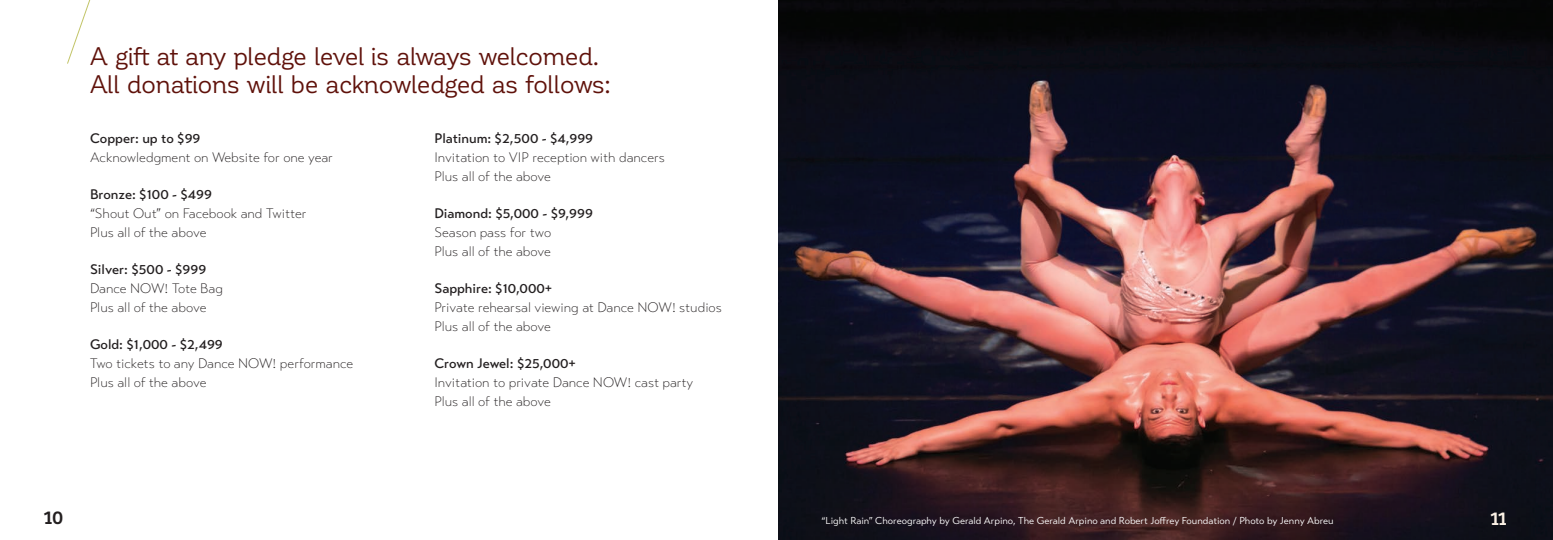
<style>
.page{position:relative;width:1553px;height:540px;background:#fff}
.page>*{position:absolute;margin:0;border:0;box-sizing:border-box;transform-origin:0 0}
.t1{font:25px "Corporative";letter-spacing:-.025em;color:#5f110a}
.t2{font:700 17.5px "Corporative";color:#fbf1e5}
.t3{font:700 17.5px "Corporative";color:#231f20}
.t4{font:300 13.75px "Transat Text";color:#231f20}
.t5{font:500 13.75px "Transat Text";color:#231f20}
.t6{font:10px "Transat Text Standard";color:#fff}
</style>
<div class="page">
<img style="left:778px;top:0;width:774px;height:540px">
<svg style="left:67px;top:0;width:24px;height:64px"></svg>
<p class="t1" style="left:90px;top:43px;width:510px">A gift at any pledge level is always welcomed.</p>
<p class="t1" style="left:90px;top:71px;width:522px">All donations will be acknowledged as follows:</p>
<p class="t5" style="left:90px;top:130px;width:112px">Copper: up to $99</p>
<p class="t4" style="left:90px;top:149px;width:244px">Acknowledgment on Website for one year</p>
<p class="t5" style="left:90px;top:186px;width:123px">Bronze: $100 - $499</p>
<p class="t4" style="left:90px;top:205px;width:218px">“Shout Out” on Facebook and Twitter</p>
<p class="t4" style="left:90px;top:224px;width:118px">Plus all of the above</p>
<p class="t5" style="left:90px;top:261px;width:118px">Silver: $500 - $999</p>
<p class="t4" style="left:90px;top:280px;width:135px">Dance NOW! Tote Bag</p>
<p class="t4" style="left:90px;top:299px;width:118px">Plus all of the above</p>
<p class="t5" style="left:90px;top:336px;width:134px">Gold: $1,000 - $2,499</p>
<p class="t4" style="left:90px;top:355px;width:265px">Two tickets to any Dance NOW! performance</p>
<p class="t4" style="left:90px;top:374px;width:118px">Plus all of the above</p>
<p class="t5" style="left:434px;top:130px;width:160px">Platinum: $2,500 - $4,999</p>
<p class="t4" style="left:434px;top:149px;width:232px">Invitation to VIP reception with dancers</p>
<p class="t4" style="left:434px;top:168px;width:118px">Plus all of the above</p>
<p class="t5" style="left:434px;top:205px;width:160px">Diamond: $5,000 - $9,999</p>
<p class="t4" style="left:434px;top:224px;width:118px">Season pass for two</p>
<p class="t4" style="left:434px;top:243px;width:118px">Plus all of the above</p>
<p class="t5" style="left:434px;top:280px;width:119px">Sapphire: $10,000+</p>
<p class="t4" style="left:434px;top:299px;width:289px">Private rehearsal viewing at Dance NOW! studios</p>
<p class="t4" style="left:434px;top:318px;width:118px">Plus all of the above</p>
<p class="t5" style="left:434px;top:355px;width:143px">Crown Jewel: $25,000+</p>
<p class="t4" style="left:434px;top:374px;width:260px">Invitation to private Dance NOW! cast party</p>
<p class="t4" style="left:434px;top:393px;width:118px">Plus all of the above</p>
<p class="t3" style="left:45px;top:509px;width:20px">10</p>
<p class="t6" style="left:821px;top:514px;width:514px">“Light Rain” Choreography by Gerald Arpino, The Gerald Arpino and Robert Joffrey Foundation / Photo by Jenny Abreu</p>
<p class="t2" style="left:1491px;top:510px;width:17px">11</p>
</div>
